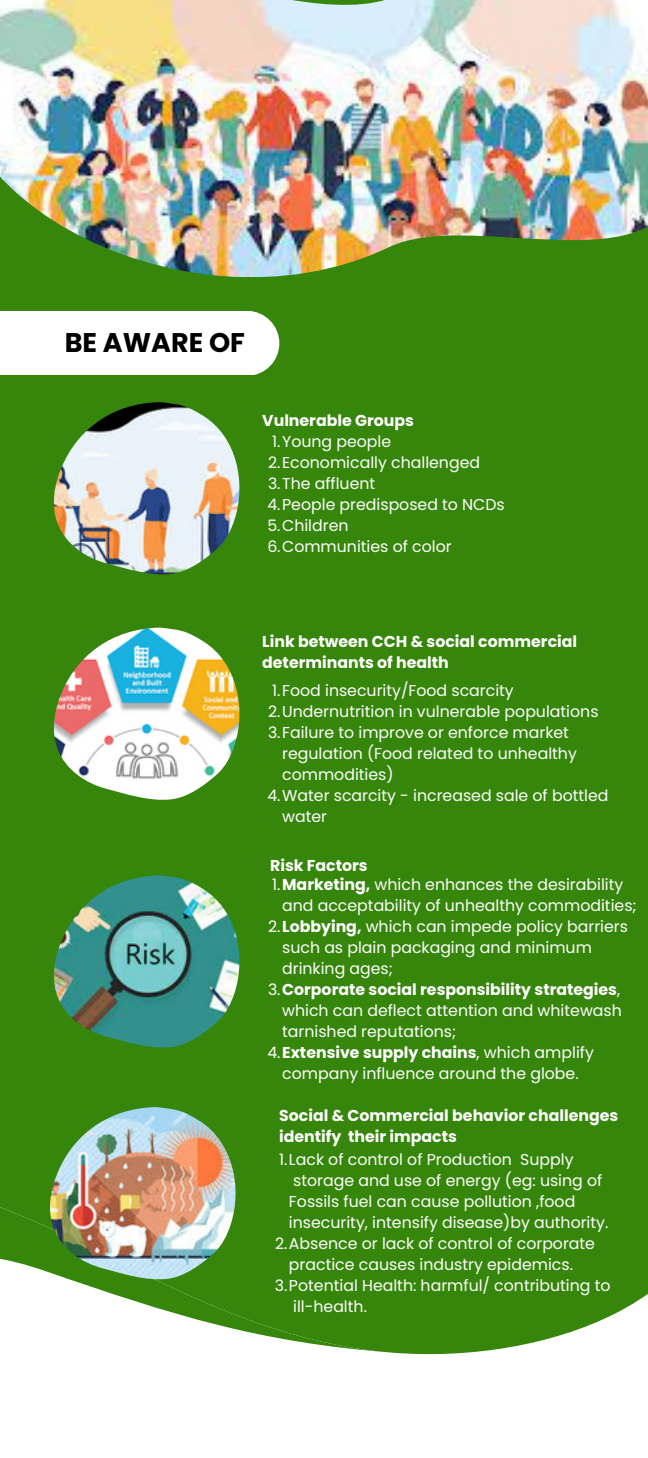
<style>
.page{position:relative;width:648px;height:1458px;background:#36860b}
.page>*{position:absolute;margin:0;border:0;box-sizing:border-box;transform-origin:0 0}
.t1{font:700 27px "Poppins";color:#000}
.t2{font:15.75px/20.9px "Poppins";color:#fff}
.t3{font:700 15.75px/20.9px "Poppins";color:#fff}
.s1{font-weight:700}
.s2{font-weight:400}
</style>
<div class="page">
<img style="left:0;top:0;width:648px;height:277px">
<div style="left:0;top:311px;width:279px;height:64px;background:#fff"></div>
<img style="left:53px;top:402px;width:187px;height:172px">
<img style="left:53px;top:628px;width:187px;height:172px">
<div style="left:0;top:1353px;width:648px;height:40px;background:#fff"></div>
<svg style="left:358px;top:1294px;width:290px;height:68px"></svg>
<svg style="left:0;top:1207px;width:392px;height:146px"></svg>
<img style="left:54px;top:875px;width:186px;height:173px">
<div style="left:0;top:1393px;width:648px;height:65px;background:#fff"></div>
<img style="left:48px;top:1107px;width:190px;height:172px">
<h1 class="t1" style="left:65px;top:323px;width:182px">BE AWARE OF</h1>
<p class="t3" style="left:262px;top:410px;width:153px">Vulnerable Groups</p>
<p class="t2" style="left:267px;top:431px;width:239px;text-indent:5px">1.Young people<br>2.Economically challenged<br>3.The affluent<br>4.People predisposed to NCDs<br>5.Children<br>6.Communities of color</p>
<p class="t3" style="left:262px;top:631px;width:316px">Link between CCH &amp; social commercial determinants of health</p>
<p class="t2" style="left:268px;top:680px;width:332px">1.Food insecurity/Food scarcity<br>2.Undernutrition in vulnerable populations<br>3.Failure to improve or enforce market</p>
<p class="t2" style="left:282px;top:743px;width:296px">regulation (Food related to unhealthy</p>
<p class="t2" style="left:282px;top:764px;width:113px">commodities)</p>
<p class="t2" style="left:267px;top:785px;width:343px">4.Water scarcity - increased sale of bottled</p>
<p class="t2" style="left:282px;top:806px;width:46px">water</p>
<p class="t3" style="left:270px;top:855px;width:99px">Risk Factors</p>
<p class="t2" style="left:272px;top:874px;width:353px">1.<span class="s1">Marketing,</span> which enhances the desirability</p>
<p class="t2" style="left:282px;top:895px;width:356px">and acceptability of unhealthy commodities;</p>
<p class="t2" style="left:268px;top:916px;width:361px">2.<span class="s1">Lobbying,</span> which can impede policy barriers</p>
<p class="t2" style="left:282px;top:937px;width:311px">such as plain packaging and minimum</p>
<p class="t2" style="left:282px;top:958px;width:112px">drinking ages;</p>
<p class="t3" style="left:268px;top:979px;width:354px"><span class="s2">3.</span>Corporate social responsibility strategies<span class="s2">,</span></p>
<p class="t2" style="left:282px;top:1000px;width:341px">which can deflect attention and whitewash</p>
<p class="t2" style="left:282px;top:1021px;width:176px">tarnished reputations;</p>
<p class="t3" style="left:267px;top:1042px;width:328px"><span class="s2">4.</span>Extensive supply chains<span class="s2">, which amplify</span></p>
<p class="t2" style="left:282px;top:1063px;width:298px">company influence around the globe.</p>
<p class="t3" style="left:279px;top:1105px;width:341px">Social &amp; Commercial behavior challenges identify their impacts</p>
<p class="t2" style="left:279px;top:1149px;width:296px">1.Lack of control of Production Supply</p>
<p class="t2" style="left:293px;top:1170px;width:311px">storage and use of energy (eg: using of</p>
<p class="t2" style="left:289px;top:1191px;width:288px">Fossils fuel can cause pollution ,food</p>
<p class="t2" style="left:289px;top:1212px;width:321px">insecurity, intensify disease)by authority.</p>
<p class="t2" style="left:275px;top:1233px;width:322px">2.Absence or lack of control of corporate</p>
<p class="t2" style="left:289px;top:1254px;width:286px">practice causes industry epidemics.</p>
<p class="t2" style="left:275px;top:1275px;width:337px">3.Potential Health: harmful/ contributing to</p>
<p class="t2" style="left:293px;top:1296px;width:75px">ill-health.</p>
</div>
